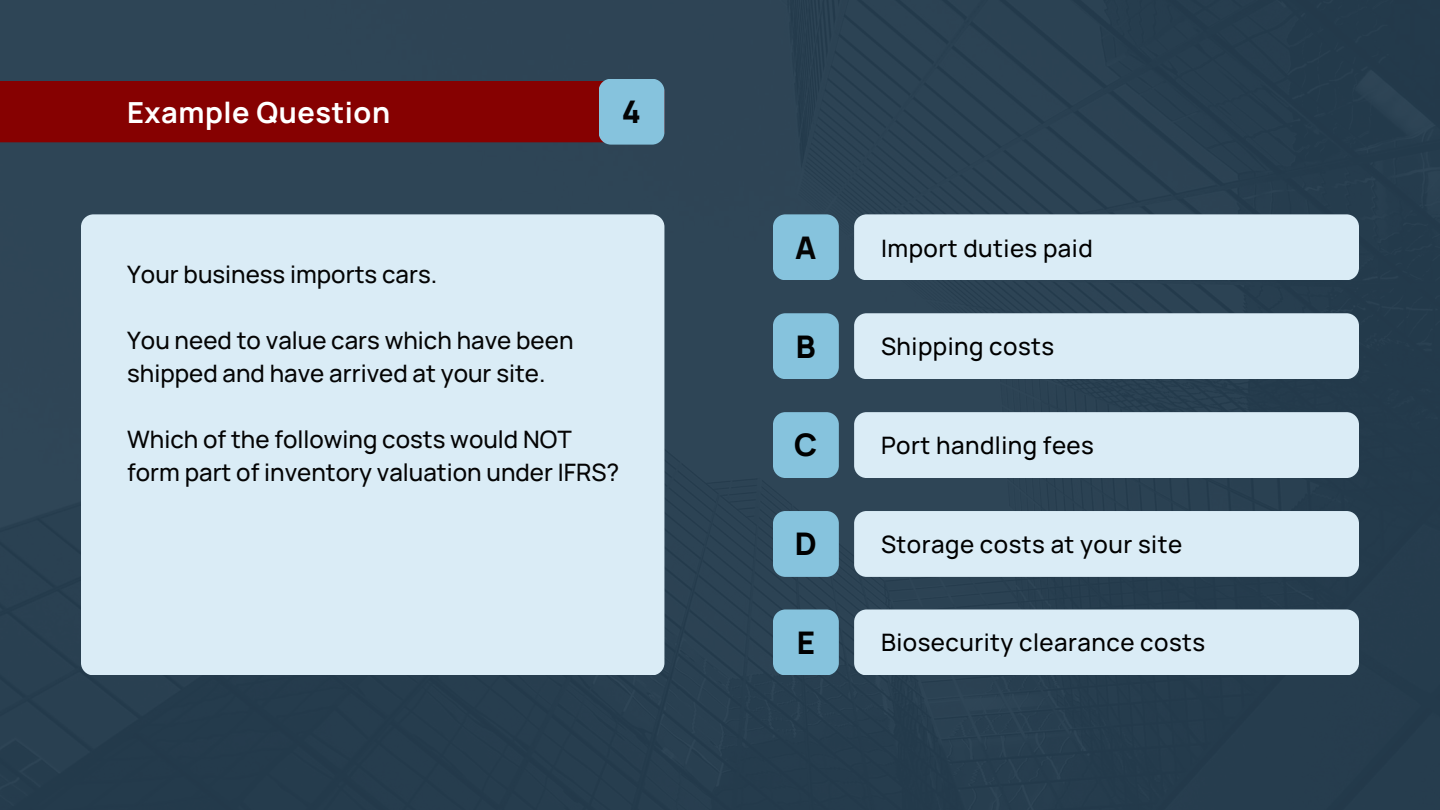
<style>
.page{position:relative;width:1440px;height:810px;background:#253d4f}
.page>*{position:absolute;margin:0;border:0;box-sizing:border-box;transform-origin:0 0}
.t1{font:800 31.1px "Manrope";color:#000}
.t2{font:800 31.1px "Manrope";color:#040404}
.t3{font:700 29px "Manrope";letter-spacing:.02em;color:#fff}
.t4{font:500 24px/33px "Manrope";color:#040404}
.t5{font:500 24px "Manrope";letter-spacing:.02em;color:#000}
</style>
<div class="page">
<div style="left:854px;top:214px;width:505px;height:66px;background:#daecf6;border-radius:12px"></div>
<div style="left:773px;top:214px;width:66px;height:66px;background:#86c3dd;border-radius:12px"></div>
<div style="left:0;top:81px;width:664px;height:61px;background:#860101"></div>
<div style="left:81px;top:214px;width:583px;height:461px;background:#daecf6;border-radius:12px"></div>
<div style="left:599px;top:79px;width:65px;height:66px;background:#86c3dd;border-radius:12px"></div>
<div style="left:773px;top:313px;width:66px;height:66px;background:#86c3dd;border-radius:12px"></div>
<div style="left:773px;top:412px;width:66px;height:66px;background:#86c3dd;border-radius:12px"></div>
<div style="left:773px;top:511px;width:66px;height:66px;background:#86c3dd;border-radius:12px"></div>
<div style="left:854px;top:313px;width:505px;height:66px;background:#daecf6;border-radius:12px"></div>
<div style="left:854px;top:412px;width:505px;height:66px;background:#daecf6;border-radius:12px"></div>
<div style="left:854px;top:511px;width:505px;height:66px;background:#daecf6;border-radius:12px"></div>
<div style="left:773px;top:609px;width:66px;height:66px;background:#86c3dd;border-radius:12px"></div>
<div style="left:854px;top:609px;width:505px;height:66px;background:#daecf6;border-radius:12px"></div>
<p class="t3" style="left:127px;top:92px;width:265px">Example Question</p>
<p class="t2" style="left:622px;top:90px;width:21px">4</p>
<p class="t4" style="left:127px;top:257px;width:312px">Your business imports cars.</p>
<p class="t4" style="left:127px;top:323px;width:448px">You need to value cars which have been shipped and have arrived at your site.</p>
<p class="t4" style="left:127px;top:422px;width:494px">Which of the following costs would NOT form part of inventory valuation under IFRS?</p>
<p class="t2" style="left:795px;top:226px;width:23px">A</p>
<p class="t5" style="left:881px;top:231px;width:213px">Import duties paid</p>
<p class="t1" style="left:796px;top:324px;width:21px">B</p>
<p class="t5" style="left:881px;top:330px;width:175px">Shipping costs</p>
<p class="t1" style="left:794px;top:423px;width:25px">C</p>
<p class="t5" style="left:881px;top:429px;width:214px">Port handling fees</p>
<p class="t1" style="left:795px;top:522px;width:24px">D</p>
<p class="t5" style="left:881px;top:528px;width:303px">Storage costs at your site</p>
<p class="t1" style="left:797px;top:621px;width:20px">E</p>
<p class="t5" style="left:881px;top:625px;width:326px">Biosecurity clearance costs</p>
</div>
